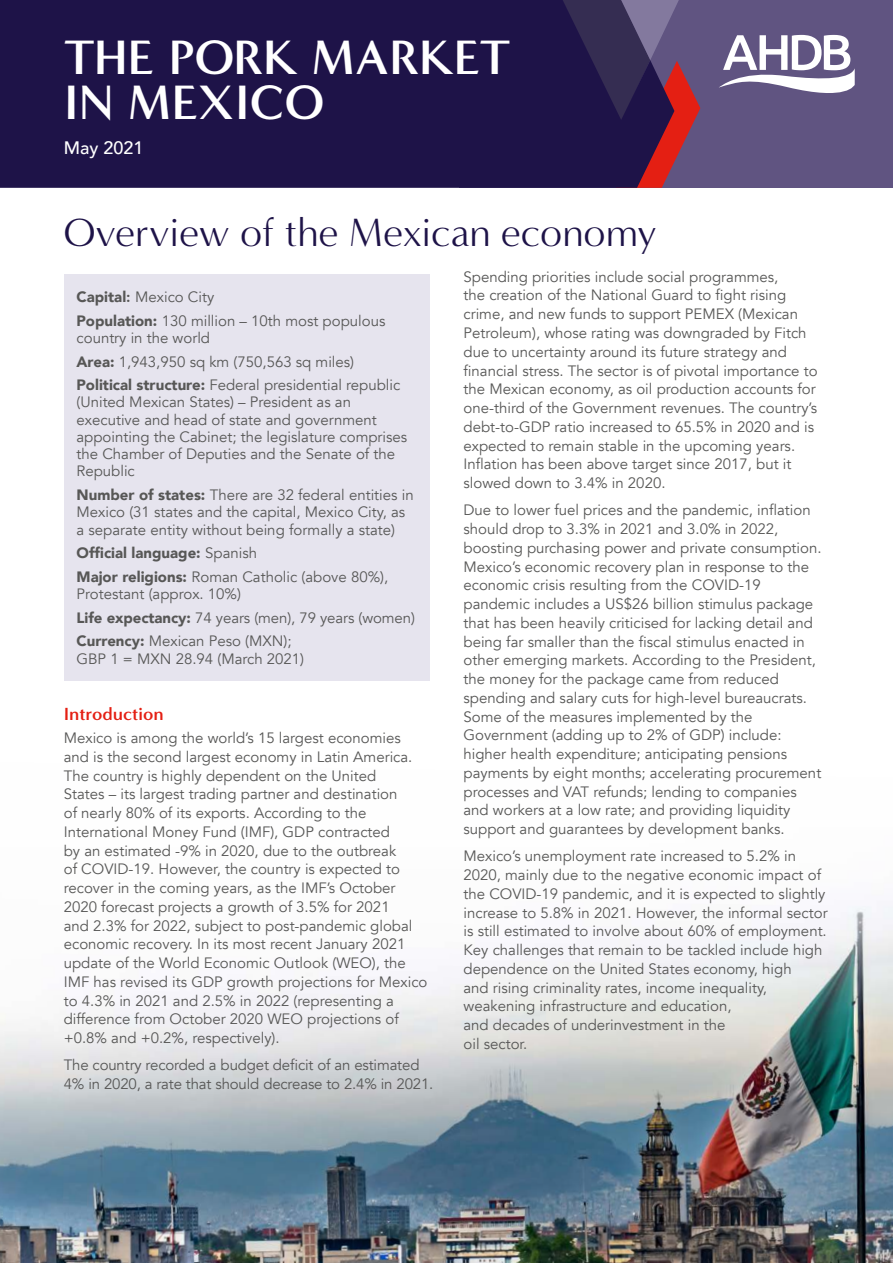
<style>
.page{position:relative;width:893px;height:1263px;background:#fff}
.page>*{position:absolute;margin:0;border:0;box-sizing:border-box;transform-origin:0 0}
.MAIN_HEADING__export{font:700 49.5px/45px "Minerva Modern";color:#fff}
.MAIN_HEADING__export-2{font:40.5px "Minerva Modern";color:#1e1348}
.CI__MAIN_HEADER{font:300 39px "Ubuntu";color:#fff}
.SUB_HEADING_1__expor{font:700 18px "Minerva Modern";color:#e41f13}
.MAIN_HEADING__export-3{font:500 18px "Avenir";color:#fff}
.MAIN_BODY__export{font:15px/18.8px "Avenir";color:#575756}
.MAIN_BODY__export-2{font:900 15px "Avenir";color:#575756}
.s1{font-weight:900}
.s2{font-weight:800}
.s3{font-weight:400}
</style>
<div class="page">
<img style="left:0;top:906px;width:893px;height:357px">
<div style="left:460px;top:0;width:433px;height:188px;background:#605481"></div>
<div style="left:0;top:0;width:515px;height:188px;background:#1e1348"></div>
<svg style="left:515px;top:0;width:340px;height:188px"></svg>
<div style="left:64px;top:274px;width:365px;height:406px;background:#e6e4ee"></div>
<p class="MAIN_HEADING__export" style="left:64px;top:35px;width:448px">THE PORK MARKET<br>IN MEXICO</p>
<p class="MAIN_HEADING__export-3" style="left:64px;top:132px;width:81px">May 2021</p>
<p class="CI__MAIN_HEADER" style="left:54px;top:45px;width:379px">CONSUMER INSIGHTS</p>
<p class="MAIN_HEADING__export-2" style="left:64px;top:209px;width:595px">Overview of the Mexican economy</p>
<p class="MAIN_BODY__export" style="left:77px;top:288px;width:139px"><span class="s1">Capital</span><span class="s2">:</span> Mexico City</p>
<p class="MAIN_BODY__export" style="left:77px;top:312px;width:310px;line-height:17.2px"><span class="s1">Population:</span> 130 million – 10th most populous country in the world</p>
<p class="MAIN_BODY__export" style="left:77px;top:352px;width:279px"><span class="s1">Area:</span> 1,943,950 sq km (750,563 sq miles)</p>
<p class="MAIN_BODY__export" style="left:77px;top:377px;width:332px;line-height:17.2px"><span class="s1">Political structure:</span> Federal presidential republic (United Mexican States) – President as an executive and head of state and government appointing the Cabinet; the legislature comprises the Chamber of Deputies and the Senate of the Republic</p>
<p class="MAIN_BODY__export" style="left:77px;top:487px;width:339px;line-height:17.2px"><span class="s1">Number of states:</span> There are 32 federal entities in<br>Mexico (31 states and the capital, Mexico City, as a separate entity without being formally a state)</p>
<p class="MAIN_BODY__export-2" style="left:77px;top:540px;width:182px">Official language: <span class="s3">Spanish</span></p>
<p class="MAIN_BODY__export" style="left:77px;top:568px;width:313px;line-height:17.2px"><span class="s1">Major religions:</span> Roman Catholic (above 80%),<br>Protestant (approx. 10%)</p>
<p class="MAIN_BODY__export" style="left:77px;top:608px;width:340px"><span class="s1">Life expectancy:</span> 74 years (men), 79 years (women)</p>
<p class="MAIN_BODY__export" style="left:77px;top:633px;width:229px;line-height:17.2px"><span class="s1">Currency:</span> Mexican Peso (MXN);<br>GBP 1 = MXN 28.94 (March 2021)</p>
<p class="SUB_HEADING_1__expor" style="left:64px;top:703px;width:101px">Introduction</p>
<p class="MAIN_BODY__export" style="left:64px;top:729px;width:365px">Mexico is among the world’s 15 largest economies and is the second largest economy in Latin America.<br>The country is highly dependent on the United<br>States – its largest trading partner and destination<br>of nearly 80% of its exports. According to the International Money Fund (IMF), GDP contracted<br>by an estimated -9% in 2020, due to the outbreak<br>of COVID-19. However, the country is expected to recover in the coming years, as the IMF’s October 2020 forecast projects a growth of 3.5% for 2021<br>and 2.3% for 2022, subject to post-pandemic global economic recovery. In its most recent January 2021 update of the World Economic Outlook (WEO), the IMF has revised its GDP growth projections for Mexico to 4.3% in 2021 and 2.5% in 2022 (representing a difference from October 2020 WEO projections of +0.8% and +0.2%, respectively).</p>
<p class="MAIN_BODY__export" style="left:64px;top:1056px;width:371px">The country recorded a budget deficit of an estimated<br>4% in 2020, a rate that should decrease to 2.4% in 2021.</p>
<p class="MAIN_BODY__export" style="left:463px;top:267px;width:356px">Spending priorities include social programmes,<br>the creation of the National Guard to fight rising crime, and new funds to support PEMEX (Mexican Petroleum), whose rating was downgraded by Fitch due to uncertainty around its future strategy and financial stress. The sector is of pivotal importance to the Mexican economy, as oil production accounts for one-third of the Government revenues. The country’s debt-to-GDP ratio increased to 65.5% in 2020 and is expected to remain stable in the upcoming years.<br>Inflation has been above target since 2017, but it slowed down to 3.4% in 2020.</p>
<p class="MAIN_BODY__export" style="left:463px;top:501px;width:360px">Due to lower fuel prices and the pandemic, inflation should drop to 3.3% in 2021 and 3.0% in 2022, boosting purchasing power and private consumption.<br>Mexico’s economic recovery plan in response to the economic crisis resulting from the COVID-19 pandemic includes a US$26 billion stimulus package that has been heavily criticised for lacking detail and being far smaller than the fiscal stimulus enacted in other emerging markets. According to the President, the money for the package came from reduced spending and salary cuts for high-level bureaucrats.<br>Some of the measures implemented by the Government (adding up to 2% of GDP) include: higher health expenditure; anticipating pensions payments by eight months; accelerating procurement processes and VAT refunds; lending to companies and workers at a low rate; and providing liquidity support and guarantees by development banks.</p>
<p class="MAIN_BODY__export" style="left:463px;top:847px;width:366px">Mexico’s unemployment rate increased to 5.2% in 2020, mainly due to the negative economic impact of the COVID-19 pandemic, and it is expected to slightly increase to 5.8% in 2021. However, the informal sector is still estimated to involve about 60% of employment.<br>Key challenges that remain to be tackled include high dependence on the United States economy, high<br>and rising criminality rates, income inequality, weakening infrastructure and education,<br>and decades of underinvestment in the<br>oil sector.</p>
</div>
